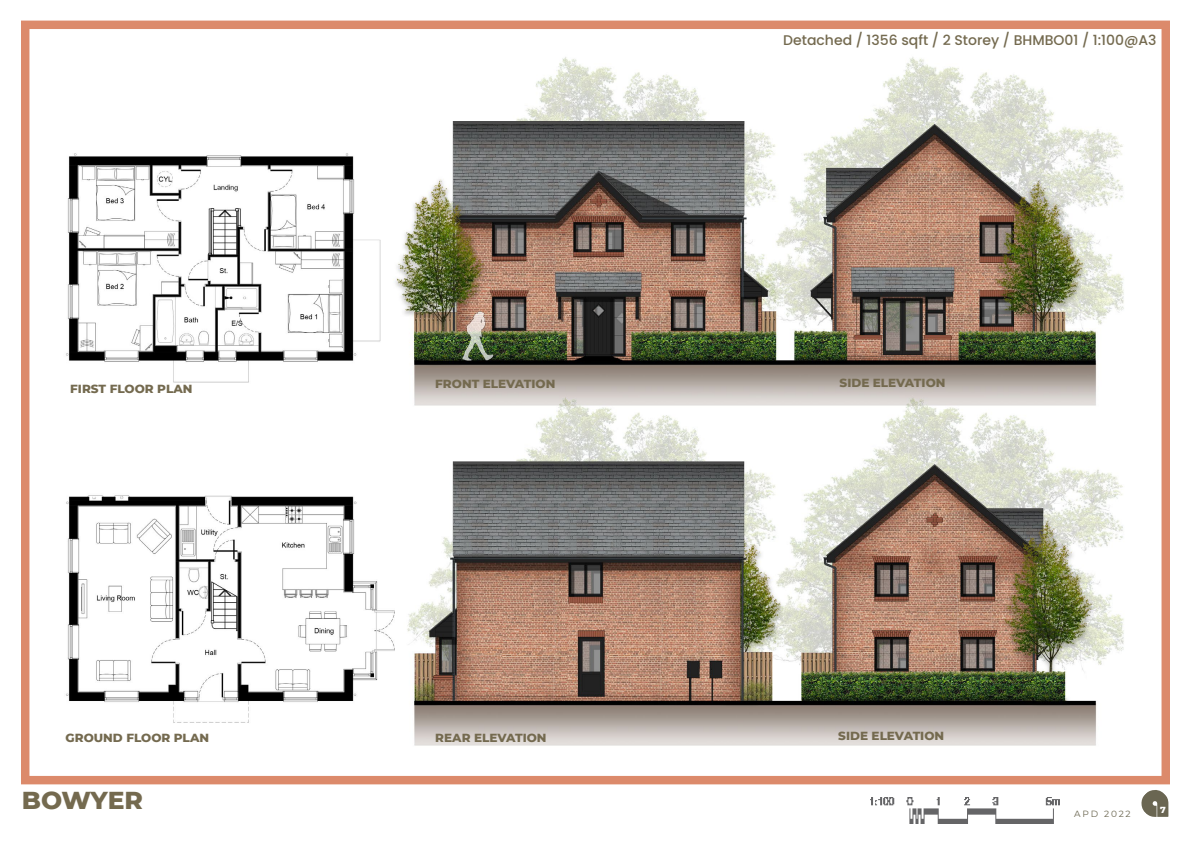
<style>
.page{position:relative;width:1191px;height:842px;background:#fff}
.page>*{position:absolute;margin:0;border:0;box-sizing:border-box;transform-origin:0 0}
.t1{font:800 25px "Montserrat";letter-spacing:-.005em;color:#746a4f}
.t2{font:500 14px "Poppins";color:#746a4f}
.t3{font:800 12px "Montserrat";color:#746a4f}
.t4{font:9px "Montserrat";letter-spacing:.2em;color:#6b6650}
.t5{font:800 9px "Montserrat";color:#fff}
</style>
<div class="page">
<svg style="left:1141px;top:790px;width:27px;height:27px"></svg>
<img style="left:21px;top:20px;width:1149px;height:726px">
<div style="left:21px;top:21px;width:1149px;height:763px;border:8px solid #dc8a6b"></div>
<img style="left:870px;top:797px;width:189px;height:27px">
<p class="t3" style="left:70px;top:380px;width:124px">FIRST FLOOR PLAN</p>
<p class="t3" style="left:66px;top:729px;width:145px">GROUND FLOOR PLAN</p>
<h1 class="t1" style="left:22px;top:781px;width:123px">BOWYER</h1>
<p class="t2" style="left:783px;top:32px;width:375px">Detached / 1356 sqft / 2 Storey / BHMBO01 / 1:100@A3</p>
<p class="t3" style="left:435px;top:375px;width:122px">FRONT ELEVATION</p>
<p class="t3" style="left:839px;top:374px;width:107px">SIDE ELEVATION</p>
<p class="t3" style="left:435px;top:729px;width:113px">REAR ELEVATION</p>
<p class="t3" style="left:838px;top:727px;width:107px">SIDE ELEVATION</p>
<p class="t4" style="left:1074px;top:807px;width:58px">APD 2022</p>
<p class="t5" style="left:1160px;top:803px;width:7px">7</p>
</div>
